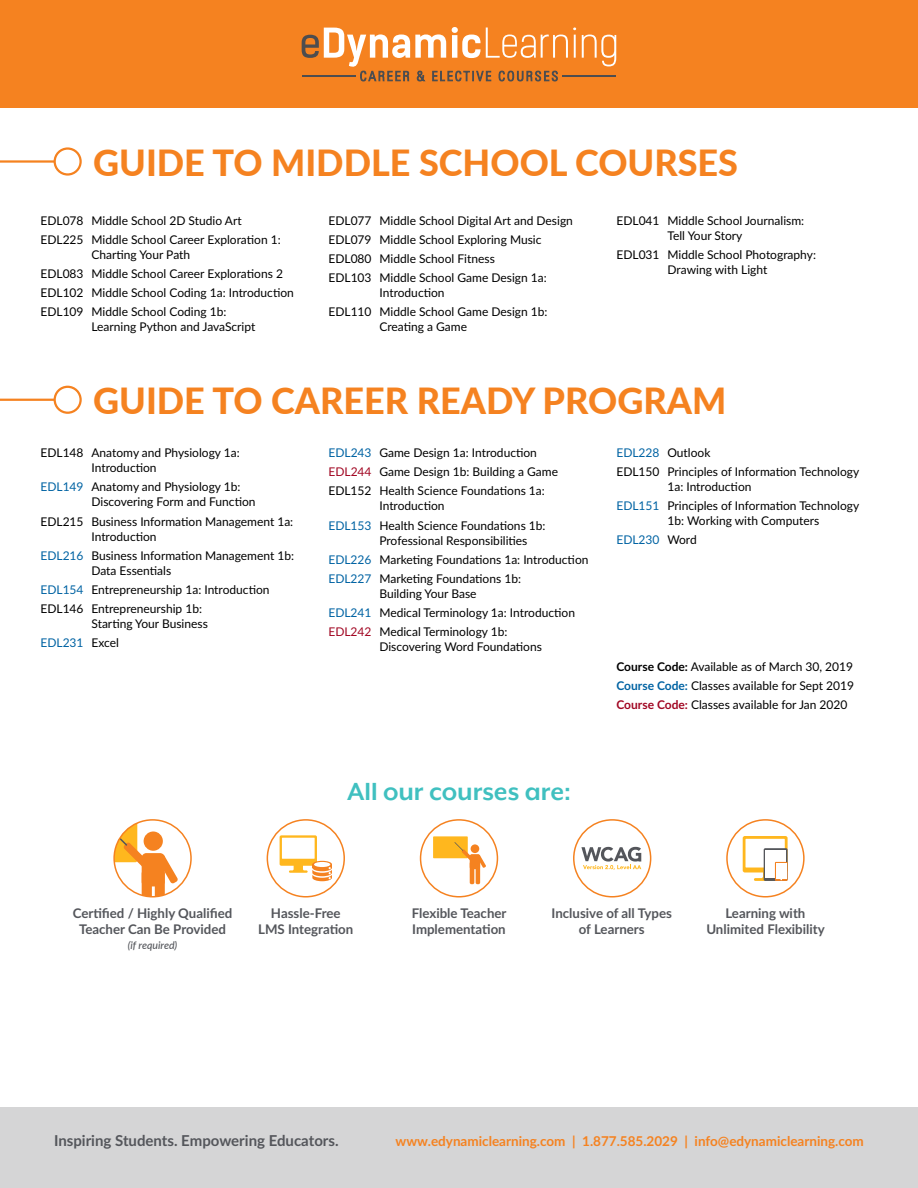
<style>
.page{position:relative;width:918px;height:1188px;background:#fff}
.page>*{position:absolute;margin:0;border:0;box-sizing:border-box;transform-origin:0 0}
.t1{font:800 36px "Lato";color:#f58220}
.t2{font:700 28.5px "Mr Eaves XL Mod OT";color:#40c0c0}
.t3{font:700 15px "Lato";color:#54565b}
.t4{font:700 13.5px "Lato";color:#f58220}
.t5{font:700 13.2px/16.2px "Lato";color:#54565b;text-align:center}
.t6{font:12px/19px "Lato";color:#000}
.t7{font:italic 500 10.5px "Lato";color:#54565b}
.s1{color:#0063a3}
.s2{color:#a10723}
.s3{font-weight:700}
.s4{font-weight:700;color:#0063a3}
.s5{font-weight:700;color:#a10723}
</style>
<div class="page">
<div style="left:267px;top:819px;width:78px;height:79px;border:2px solid #f58220;border-radius:50%"></div>
<svg style="left:280px;top:835px;width:52px;height:46px"></svg>
<div style="left:314px;top:862px;width:16px;height:5px;background:#fff;border-radius:50%"></div>
<div style="left:726px;top:819px;width:79px;height:79px;border:2px solid #f58220;border-radius:50%"></div>
<svg style="left:743px;top:836px;width:45px;height:45px"></svg>
<div style="left:420px;top:819px;width:78px;height:79px;border:2px solid #f58220;border-radius:50%"></div>
<svg style="left:432px;top:835px;width:37px;height:24px"></svg>
<div style="left:433px;top:836px;width:35px;height:22px;background:#ffb71e"></div>
<div style="left:471px;top:844px;width:8px;height:9px;background:#f58220;border-radius:50%"></div>
<hr style="left:470px;top:862px;width:4px;height:22px;background:#f58220;border-radius:2px">
<div style="left:470px;top:854px;width:10px;height:15px;background:#f58220;border-radius:2px"></div>
<hr style="left:476px;top:862px;width:4px;height:22px;background:#f58220;border-radius:2px">
<svg style="left:462px;top:849px;width:24px;height:19px"></svg>
<svg style="left:454px;top:842px;width:9px;height:9px"></svg>
<svg style="left:114px;top:820px;width:64px;height:75px"></svg>
<div style="left:113px;top:819px;width:79px;height:79px;border:2px solid #f58220;border-radius:50%"></div>
<div style="left:573px;top:819px;width:78px;height:79px;border:2px solid #f58220;border-radius:50%"></div>
<svg style="left:581px;top:847px;width:60px;height:23px"></svg>
<div style="left:0;top:0;width:918px;height:108px;background:#f58220"></div>
<svg style="left:582px;top:35px;width:34px;height:31px"></svg>
<svg style="left:302px;top:27px;width:274px;height:55px"></svg>
<hr style="left:302px;top:75px;width:54px;height:2px;background:#4d4d4f">
<hr style="left:562px;top:75px;width:54px;height:2px;background:#4d4d4f">
<div style="left:0;top:1107px;width:918px;height:81px;background:#d5d5d6"></div>
<div style="left:54px;top:147px;width:28px;height:29px;border:2px solid #f58220;border-radius:50%"></div>
<hr style="left:0;top:160px;width:55px;height:3px;background:#f58220">
<div style="left:54px;top:386px;width:28px;height:28px;border:2px solid #f58220;border-radius:50%"></div>
<hr style="left:0;top:399px;width:55px;height:2px;background:#f58220">
<h1 class="t1" style="left:93px;top:136px;width:646px">GUIDE TO MIDDLE SCHOOL COURSES</h1>
<p class="t6" style="left:40px;top:210px;width:242px">EDL078 Middle School 2D Studio Art<br>EDL225 Middle School Career Exploration 1:</p>
<p class="t6" style="left:41px;top:244px;width:255px;text-indent:51px">Charting Your Path<br>EDL083 Middle School Career Explorations 2<br>EDL102 Middle School Coding 1a: Introduction EDL109 Middle School Coding 1b:</p>
<p class="t6" style="left:92px;top:316px;width:165px">Learning Python and JavaScript</p>
<p class="t6" style="left:328px;top:210px;width:246px">EDL077 Middle School Digital Art and Design EDL079 Middle School Exploring Music EDL080 Middle School Fitness<br>EDL103 Middle School Game Design 1a:</p>
<p class="t6" style="left:328px;top:282px;width:221px;text-indent:51px">Introduction<br>EDL110 Middle School Game Design 1b:</p>
<p class="t6" style="left:380px;top:316px;width:89px">Creating a Game</p>
<p class="t6" style="left:668px;top:212px;width:138px;line-height:15px;text-indent:-51px">EDL041 Middle School Journalism:<br>Tell Your Story</p>
<p class="t6" style="left:616px;top:246px;width:201px;line-height:15px;text-align:center">EDL031 Middle School Photography:<br>Drawing with Light</p>
<h1 class="t1" style="left:93px;top:374px;width:635px">GUIDE TO CAREER READY PROGRAM</h1>
<p class="t6" style="left:92px;top:445px;width:150px;line-height:15px;text-indent:-51px">EDL148 Anatomy and Physiology 1a:<br>Introduction</p>
<p class="t6" style="left:91px;top:479px;width:166px;line-height:15px;text-indent:-51px"><span class="s1">EDL149</span> Anatomy and Physiology 1b:<br>Discovering Form and Function</p>
<p class="t6" style="left:91px;top:513px;width:203px;line-height:15px;text-indent:-51px">EDL215 Business Information Management 1a:<br>Introduction</p>
<p class="t6" style="left:91px;top:547px;width:204px;line-height:15px;text-indent:-51px"><span class="s1">EDL216</span> Business Information Management 1b:<br>Data Essentials</p>
<p class="t6" style="left:40px;top:579px;width:231px"><span class="s1">EDL154</span> Entrepreneurship 1a: Introduction<br>EDL146 Entrepreneurship 1b:</p>
<p class="t6" style="left:40px;top:613px;width:169px;text-indent:51px">Starting Your Business<br><span class="s1">EDL231</span> Excel</p>
<p class="t6" style="left:328px;top:443px;width:231px"><span class="s1">EDL243</span> Game Design 1a: Introduction<br><span class="s2">EDL244</span> Game Design 1b: Building a Game<br>EDL152 Health Science Foundations 1a:</p>
<p class="t6" style="left:328px;top:496px;width:219px;text-indent:51px">Introduction<br><span class="s1">EDL153</span> Health Science Foundations 1b:</p>
<p class="t6" style="left:328px;top:530px;width:262px;text-indent:51px">Professional Responsibilities<br><span class="s1">EDL226</span> Marketing Foundations 1a: Introduction<br><span class="s1">EDL227</span> Marketing Foundations 1b:</p>
<p class="t6" style="left:328px;top:583px;width:248px;text-indent:51px">Building Your Base<br><span class="s1">EDL241</span> Medical Terminology 1a: Introduction<br><span class="s2">EDL242</span> Medical Terminology 1b:</p>
<p class="t6" style="left:379px;top:636px;width:164px">Discovering Word Foundations</p>
<p class="t6" style="left:616px;top:443px;width:244px"><span class="s1">EDL228</span> Outlook<br>EDL150 Principles of Information Technology</p>
<p class="t6" style="left:616px;top:477px;width:244px;text-indent:51px">1a: Introduction<br><span class="s1">EDL151</span> Principles of Information Technology</p>
<p class="t6" style="left:616px;top:511px;width:204px;text-indent:51px">1b: Working with Computers<br><span class="s1">EDL230</span> Word</p>
<p class="t6" style="left:616px;top:657px;width:239px;text-align:justify"><span class="s3">Course Code:</span> Available as of March 30, 2019<br><span class="s4">Course Code:</span> Classes available for Sept 2019<br><span class="s5">Course Code:</span> Classes available for Jan 2020</p>
<h2 class="t2" style="left:347px;top:778px;width:225px">All our courses are:</h2>
<p class="t5" style="left:73px;top:904px;width:161px">Certified / Highly Qualified<br>Teacher Can Be Provided</p>
<p class="t7" style="left:128px;top:937px;width:51px">(if required)</p>
<p class="t5" style="left:552px;top:904px;width:122px">Inclusive of all Types of Learners</p>
<p class="t5" style="left:258px;top:904px;width:97px">Hassle-Free<br>LMS Integration</p>
<p class="t5" style="left:706px;top:904px;width:120px">Learning with<br>Unlimited Flexibility</p>
<p class="t5" style="left:412px;top:904px;width:96px;text-align:left">Flexible Teacher<br>Implementation</p>
<p class="t3" style="left:54px;top:1130px;width:286px">Inspiring Students. Empowering Educators.</p>
<p class="t4" style="left:396px;top:1131px;width:470px">www.edynamiclearning.com | 1.877.585.2029 | info@edynamiclearning.com</p>
</div>
